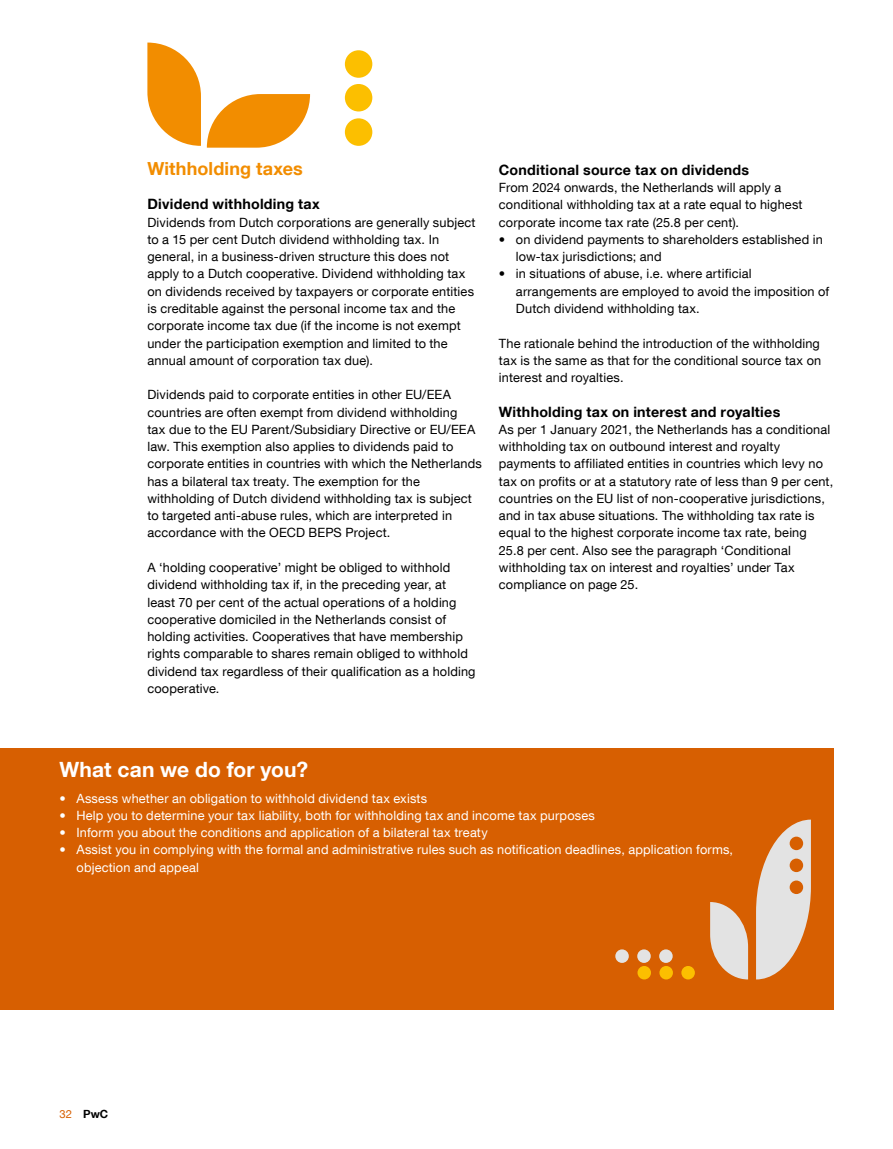
<style>
.page{position:relative;width:893px;height:1149px;background:#fff}
.page>*{position:absolute;margin:0;border:0;box-sizing:border-box;transform-origin:0 0}
.t1{font:700 21px "Helvetica Neue LT Com";letter-spacing:.005em;color:#fff}
.t2{font:700 18px "Helvetica Neue LT Com";letter-spacing:.01em;color:#f28d00}
.t3{font:700 14.25px "Helvetica Neue LT Com";letter-spacing:.02em;color:#000}
.t4{font:12.75px/17.2px "Helvetica Neue LT Com";letter-spacing:.015em;color:#000}
.t5{font:12.75px/17.2px "Helvetica Neue LT Com";letter-spacing:.015em;color:#fff}
.t6{font:700 11.25px "Helvetica Neue LT Com";color:#000}
.s1{font-weight:400;color:#d75f01}
</style>
<div class="page">
<div style="left:0;top:748px;width:833px;height:261px;background:#d75f01"></div>
<svg style="left:756px;top:819px;width:55px;height:160px"></svg>
<svg style="left:710px;top:902px;width:38px;height:77px"></svg>
<div style="left:790px;top:880px;width:13px;height:13px;background:#d75f01;border-radius:50%"></div>
<div style="left:790px;top:858px;width:13px;height:13px;background:#d75f01;border-radius:50%"></div>
<div style="left:790px;top:836px;width:13px;height:13px;background:#d75f01;border-radius:50%"></div>
<div style="left:345px;top:118px;width:27px;height:28px;background:#fcbf00;border-radius:50%"></div>
<div style="left:345px;top:84px;width:27px;height:27px;background:#fcbf00;border-radius:50%"></div>
<div style="left:345px;top:50px;width:27px;height:28px;background:#fcbf00;border-radius:50%"></div>
<svg style="left:207px;top:94px;width:103px;height:54px"></svg>
<svg style="left:147px;top:43px;width:54px;height:103px"></svg>
<div style="left:681px;top:965px;width:14px;height:14px;background:#fcbf00;border-radius:50%"></div>
<div style="left:659px;top:965px;width:14px;height:14px;background:#fcbf00;border-radius:50%"></div>
<div style="left:637px;top:965px;width:14px;height:14px;background:#fcbf00;border-radius:50%"></div>
<div style="left:659px;top:949px;width:14px;height:13px;background:#e3e3e3;border-radius:50%"></div>
<div style="left:637px;top:949px;width:14px;height:13px;background:#e3e3e3;border-radius:50%"></div>
<div style="left:615px;top:949px;width:14px;height:13px;background:#e3e3e3;border-radius:50%"></div>
<h2 class="t2" style="left:147px;top:157px;width:157px">Withholding taxes</h2>
<p class="t3" style="left:147px;top:195px;width:174px">Dividend withholding tax</p>
<p class="t4" style="left:147px;top:213px;width:330px">Dividends from Dutch corporations are generally subject to a 15 per cent Dutch dividend withholding tax. In general, in a business-driven structure this does not apply to a Dutch cooperative. Dividend withholding tax on dividends received by taxpayers or corporate entities is creditable against the personal income tax and the corporate income tax due (if the income is not exempt under the participation exemption and limited to the annual amount of corporation tax due).</p>
<p class="t4" style="left:147px;top:386px;width:336px">Dividends paid to corporate entities in other EU/EEA countries are often exempt from dividend withholding<br>tax due to the EU Parent/Subsidiary Directive or EU/EEA law. This exemption also applies to dividends paid to corporate entities in countries with which the Netherlands has a bilateral tax treaty. The exemption for the withholding of Dutch dividend withholding tax is subject to targeted anti-abuse rules, which are interpreted in accordance with the OECD BEPS Project.</p>
<p class="t4" style="left:147px;top:558px;width:330px">A ‘holding cooperative’ might be obliged to withhold dividend withholding tax if, in the preceding year, at least 70 per cent of the actual operations of a holding cooperative domiciled in the Netherlands consist of holding activities. Cooperatives that have membership rights comparable to shares remain obliged to withhold dividend tax regardless of their qualification as a holding cooperative.</p>
<p class="t3" style="left:499px;top:161px;width:252px">Conditional source tax on dividends</p>
<p class="t4" style="left:499px;top:179px;width:305px">From 2024 onwards, the Netherlands will apply a conditional withholding tax at a rate equal to highest corporate income tax rate (25.8 per cent).</p>
<p class="t4" style="left:516px;top:230px;width:308px;text-indent:-17px">• on dividend payments to shareholders established in low-tax jurisdictions; and</p>
<p class="t4" style="left:516px;top:265px;width:315px;text-indent:-17px">• in situations of abuse, i.e. where artificial arrangements are employed to avoid the imposition of<br>Dutch dividend withholding tax.</p>
<p class="t4" style="left:499px;top:334px;width:324px;text-align:justify">The rationale behind the introduction of the withholding tax is the same as that for the conditional source tax on interest and royalties.</p>
<p class="t3" style="left:499px;top:402px;width:283px">Withholding tax on interest and royalties</p>
<p class="t4" style="left:499px;top:420px;width:336px">As per 1 January 2021, the Netherlands has a conditional withholding tax on outbound interest and royalty payments to affiliated entities in countries which levy no tax on profits or at a statutory rate of less than 9 per cent, countries on the EU list of non-cooperative jurisdictions, and in tax abuse situations. The withholding tax rate is equal to the highest corporate income tax rate, being 25.8 per cent. Also see the paragraph ‘Conditional withholding tax on interest and royalties’ under Tax compliance on page 25.</p>
<h1 class="t1" style="left:60px;top:755px;width:250px">What can we do for you?</h1>
<p class="t5" style="left:60px;top:788px;width:369px">• Assess whether an obligation to withhold dividend tax exists</p>
<p class="t5" style="left:60px;top:806px;width:537px">• Help you to determine your tax liability, both for withholding tax and income tax purposes</p>
<p class="t5" style="left:60px;top:823px;width:430px">• Inform you about the conditions and application of a bilateral tax treaty</p>
<p class="t5" style="left:77px;top:840px;width:658px;text-indent:-17px">• Assist you in complying with the formal and administrative rules such as notification deadlines, application forms, objection and appeal</p>
<p class="t6" style="left:60px;top:1106px;width:50px"><span class="s1">32</span> PwC</p>
</div>
